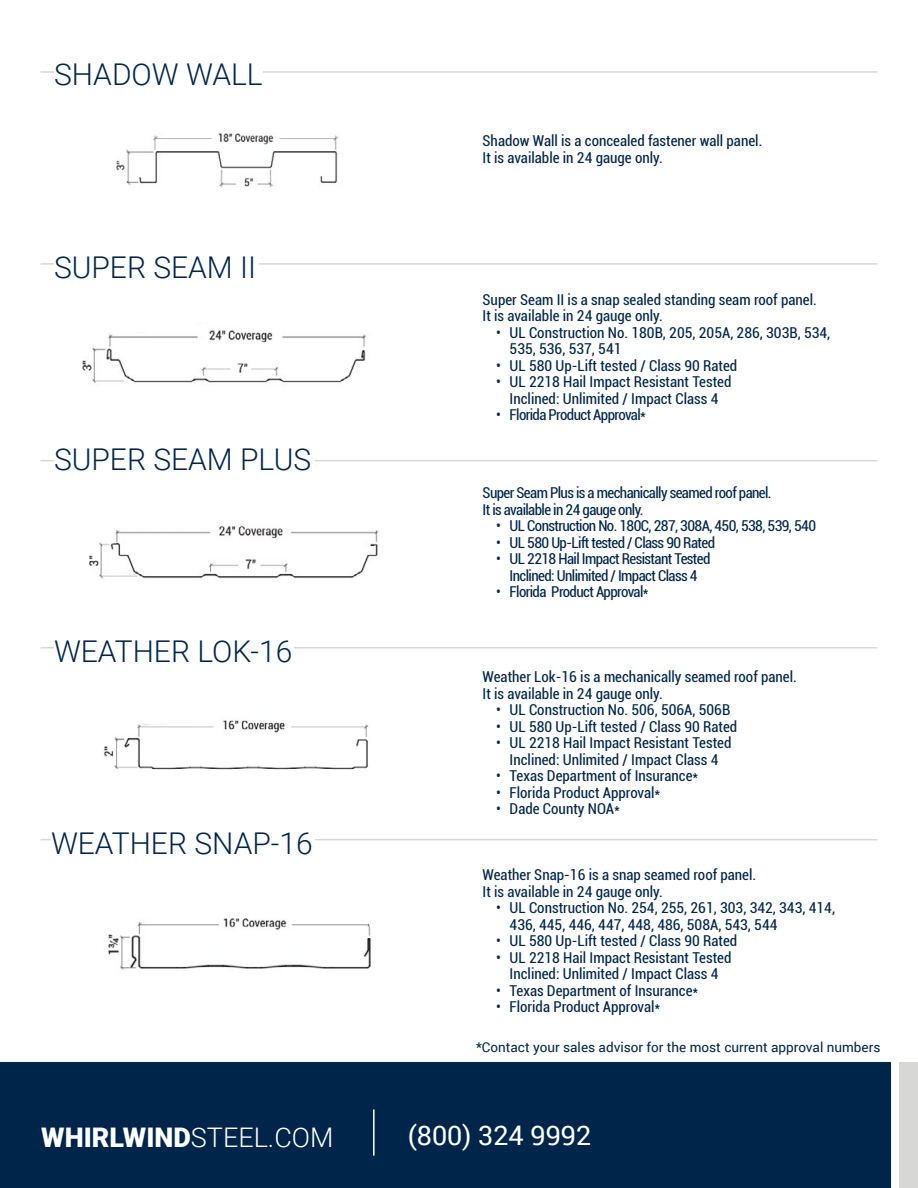
<style>
.page{position:relative;width:918px;height:1188px;background:#fff}
.page>*{position:absolute;margin:0;border:0;box-sizing:border-box;transform-origin:0 0}
.t1{font:300 30px "Roboto";color:#00254a}
.t2{font:900 27px "Roboto";color:#fff}
.t3{font:27px "Roboto";color:#fff}
.t4{font:condensed 15px/16.5px "Roboto";color:#00254a}
.t5{font:condensed 15px/16.5px "Roboto";letter-spacing:-.04em;color:#00254a}
.t6{font:13.5px "Roboto";color:#00254a}
.s1{font-weight:300}
</style>
<div class="page">
<div style="left:0;top:1063px;width:891px;height:125px;background:#00254a"></div>
<div style="left:899px;top:1063px;width:19px;height:125px;background:#d7d8d6"></div>
<hr style="left:40px;top:839px;width:838px;height:1px;background:#d7d8d6">
<div style="left:51px;top:823px;width:263px;height:31px;background:#fff"></div>
<hr style="left:40px;top:460px;width:838px;height:1px;background:#d7d8d6">
<div style="left:54px;top:438px;width:260px;height:32px;background:#fff"></div>
<hr style="left:40px;top:647px;width:838px;height:2px;background:#d7d8d6">
<div style="left:54px;top:631px;width:239px;height:31px;background:#fff"></div>
<hr style="left:40px;top:263px;width:838px;height:2px;background:#d7d8d6">
<div style="left:54px;top:246px;width:205px;height:32px;background:#fff"></div>
<hr style="left:40px;top:71px;width:838px;height:2px;background:#d7d8d6">
<div style="left:54px;top:54px;width:209px;height:31px;background:#fff"></div>
<img style="left:116px;top:133px;width:222px;height:54px">
<img style="left:82px;top:330px;width:284px;height:53px">
<img style="left:89px;top:525px;width:290px;height:54px">
<img style="left:108px;top:918px;width:263px;height:52px">
<img style="left:104px;top:720px;width:265px;height:50px">
<hr style="left:373px;top:1109px;width:2px;height:47px;background:#fff">
<h1 class="t1" style="left:54px;top:54px;width:210px">SHADOW WALL</h1>
<h1 class="t1" style="left:54px;top:246px;width:204px">SUPER SEAM II</h1>
<h1 class="t1" style="left:54px;top:438px;width:259px">SUPER SEAM PLUS</h1>
<h1 class="t1" style="left:54px;top:630px;width:240px">WEATHER LOK-16</h1>
<h1 class="t1" style="left:51px;top:823px;width:263px">WEATHER SNAP-16</h1>
<p class="t4" style="left:483px;top:132px;width:281px">Shadow Wall is a concealed fastener wall panel.<br>It is available in 24 gauge only.</p>
<p class="t4" style="left:483px;top:291px;width:336px">Super Seam II is a snap sealed standing seam roof panel.<br>It is available in 24 gauge only.</p>
<p class="t4" style="left:510px;top:324px;width:322px;text-indent:-14px">• UL Construction No. 180B, 205, 205A, 286, 303B, 534,<br>535, 536, 537, 541</p>
<p class="t4" style="left:496px;top:357px;width:243px">• UL 580 Up-Lift tested / Class 90 Rated</p>
<p class="t4" style="left:496px;top:373px;width:237px;text-align:center">• UL 2218 Hail Impact Resistant Tested<br>Inclined: Unlimited / Impact Class 4</p>
<p class="t5" style="left:496px;top:406px;width:151px">• Florida Product Approval*</p>
<p class="t5" style="left:483px;top:484px;width:291px">Super Seam Plus is a mechanically seamed roof panel.<br>It is available in 24 gauge only.</p>
<p class="t5" style="left:496px;top:517px;width:322px">• UL Construction No. 180C, 287, 308A, 450, 538, 539, 540</p>
<p class="t5" style="left:496px;top:534px;width:220px">• UL 580 Up-Lift tested / Class 90 Rated</p>
<p class="t5" style="left:496px;top:550px;width:216px;text-align:center">• UL 2218 Hail Impact Resistant Tested<br>Inclined: Unlimited / Impact Class 4</p>
<p class="t5" style="left:496px;top:583px;width:154px">• Florida Product Approval*</p>
<p class="t4" style="left:483px;top:668px;width:316px">Weather Lok-16 is a mechanically seamed roof panel.<br>It is available in 24 gauge only.</p>
<p class="t4" style="left:496px;top:701px;width:236px">• UL Construction No. 506, 506A, 506B</p>
<p class="t4" style="left:496px;top:718px;width:243px">• UL 580 Up-Lift tested / Class 90 Rated</p>
<p class="t4" style="left:496px;top:734px;width:237px;text-align:center">• UL 2218 Hail Impact Resistant Tested<br>Inclined: Unlimited / Impact Class 4</p>
<p class="t4" style="left:496px;top:767px;width:204px">• Texas Department of Insurance*</p>
<p class="t4" style="left:496px;top:784px;width:166px">• Florida Product Approval*</p>
<p class="t4" style="left:496px;top:800px;width:125px">• Dade County NOA*</p>
<p class="t4" style="left:483px;top:866px;width:275px">Weather Snap-16 is a snap seamed roof panel.<br>It is available in 24 gauge only.</p>
<p class="t4" style="left:510px;top:899px;width:327px;text-indent:-14px">• UL Construction No. 254, 255, 261, 303, 342, 343, 414,<br>436, 445, 446, 447, 448, 486, 508A, 543, 544</p>
<p class="t4" style="left:496px;top:932px;width:243px">• UL 580 Up-Lift tested / Class 90 Rated</p>
<p class="t4" style="left:496px;top:949px;width:237px;text-align:center">• UL 2218 Hail Impact Resistant Tested<br>Inclined: Unlimited / Impact Class 4</p>
<p class="t4" style="left:496px;top:982px;width:204px">• Texas Department of Insurance*</p>
<p class="t4" style="left:496px;top:998px;width:166px">• Florida Product Approval*</p>
<p class="t6" style="left:476px;top:1038px;width:406px">*Contact your sales advisor for the most current approval numbers</p>
<h2 class="t2" style="left:41px;top:1118px;width:294px">WHIRLWIND<span class="s1">STEEL.COM</span></h2>
<h2 class="t3" style="left:408px;top:1117px;width:185px">(800) 324 9992</h2>
</div>
